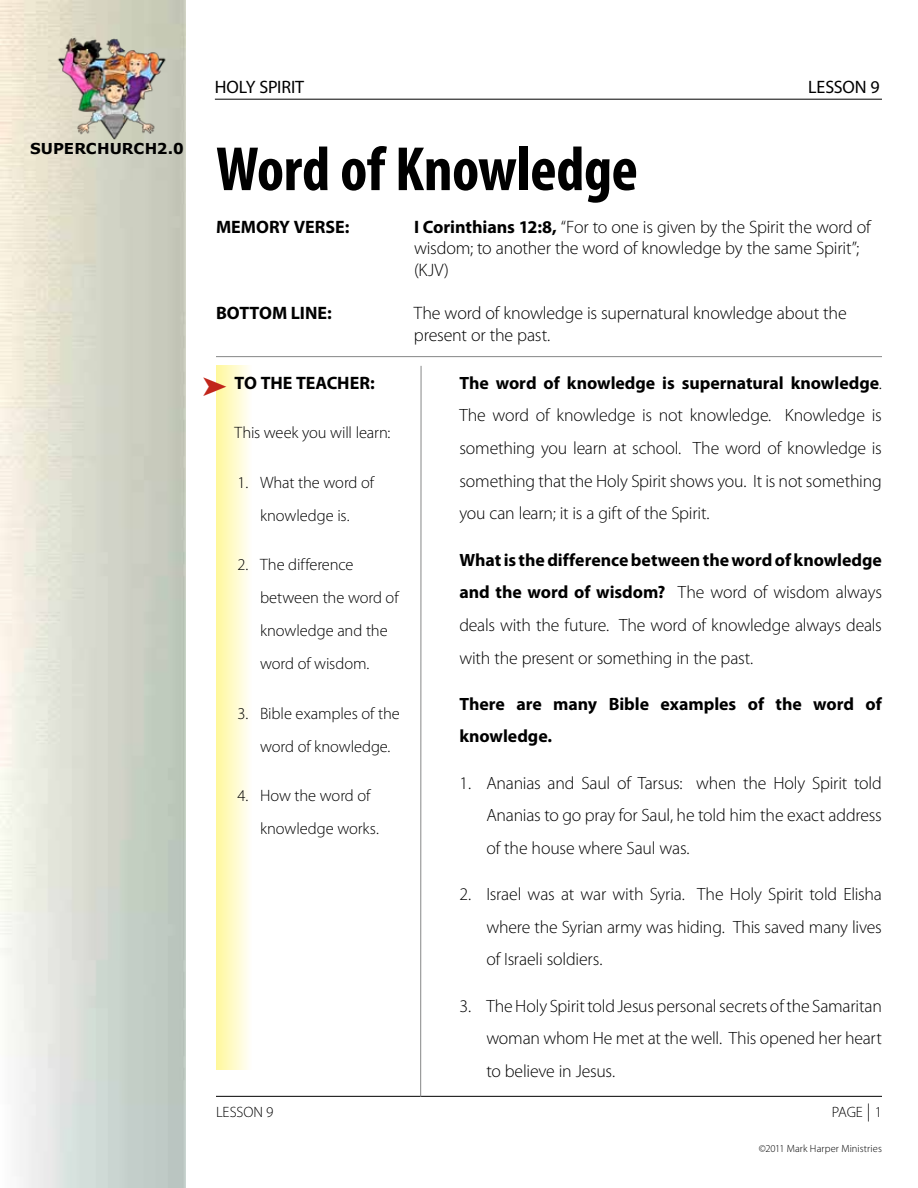
<style>
.page{position:relative;width:918px;height:1188px;background:#fff}
.page>*{position:absolute;margin:0;border:0;box-sizing:border-box;transform-origin:0 0}
.t1{font:700 condensed 63px "Myriad Pro";letter-spacing:-.01em;color:#000}
.t2{font:300 18px/21.6px "Myriad Pro";letter-spacing:-.01em;color:#000}
.t3{font:700 18px "Myriad Pro";letter-spacing:-.005em;color:#000}
.t4{font:18px "Myriad Pro";letter-spacing:-.005em;color:#000}
.t5{font:300 17.85px/32.7px "Myriad Pro";letter-spacing:-.01em;color:#000;text-align:justify}
.t6{font:700 17.85px/32.7px "Myriad Pro";letter-spacing:-.005em;color:#000}
.t7{font:300 16.5px/33px "Myriad Pro";letter-spacing:-.005em;color:#000}
.t8{font:700 15px "Verdana";letter-spacing:.005em;color:#000}
.t9{font:300 15px "Myriad Pro";letter-spacing:-.005em;color:#000}
.t10{font:300 10.5px "Myriad Pro";letter-spacing:.01em;color:#000}
.s1{font-weight:700}
.s2{color:#c1261b}
.s3{font-size:18px}
</style>
<div class="page">
<hr style="left:216px;top:1096px;width:666px;height:1px;background:#000">
<hr style="left:215px;top:99px;width:667px;height:1px;background:#000">
<img style="left:36px;top:36px;width:150px;height:104px">
<svg style="left:216px;top:366px;width:33px;height:704px"></svg>
<hr style="left:216px;top:356px;width:666px;height:1px;background:#868787">
<hr style="left:420px;top:366px;width:1px;height:731px;background:#868787">
<p class="t8" style="left:30px;top:139px;width:155px">SUPERCHURCH2.0</p>
<p class="t4" style="left:215px;top:76px;width:91px">HOLY SPIRIT</p>
<p class="t4" style="left:808px;top:76px;width:73px">LESSON 9</p>
<h1 class="t1" style="left:216px;top:130px;width:423px">Word of Knowledge</h1>
<p class="t3" style="left:216px;top:215px;width:135px">MEMORY VERSE:</p>
<p class="t2" style="left:414px;top:216px;width:459px"><span class="s1">I Corinthians 12:8,</span> “For to one is given by the Spirit the word of wisdom; to another the word of knowledge by the same Spirit”; (KJV)</p>
<p class="t3" style="left:216px;top:301px;width:24px">Bottom</p>
<p class="t3" style="left:291px;top:301px;width:42px">Line:</p>
<p class="t2" style="left:414px;top:302px;width:434px">The word of knowledge is supernatural knowledge about the present or the past.</p>
<p class="t3" style="left:203px;top:371px;width:174px"><span class="s2">➤</span> TO THE TEACHER:</p>
<p class="t7" style="left:235px;top:416px;width:157px">This week you will learn:</p>
<p class="t7" style="left:238px;top:466px;width:138px;text-align:center">1. What the word of knowledge is.</p>
<p class="t7" style="left:260px;top:548px;width:140px;text-indent:-23px">2. The difference between the word of knowledge and the word of wisdom.</p>
<p class="t7" style="left:260px;top:697px;width:141px;text-indent:-23px">3. Bible examples of the word of knowledge.</p>
<p class="t7" style="left:260px;top:779px;width:120px;text-indent:-23px">4. How the word of knowledge works.</p>
<p class="t5" style="left:459px;top:366px;width:424px"><span class="s1">The word of knowledge is supernatural knowledge</span>.<br>The word of knowledge is not knowledge. Knowledge is something you learn at school. The word of knowledge is something that the Holy Spirit shows you. It is not something you can learn; it is a gift of the Spirit.</p>
<p class="t5" style="left:459px;top:543px;width:424px"><span class="s1">What is the difference between the word of knowledge and the word of wisdom?</span> The word of wisdom always deals with the future. The word of knowledge always deals with the present or something in the past.</p>
<p class="t6" style="left:459px;top:687px;width:424px">There are many Bible examples of the word of knowledge.</p>
<p class="t5" style="left:486px;top:766px;width:397px;text-indent:-27px">1. Ananias and Saul of Tarsus: when the Holy Spirit told Ananias to go pray for Saul, he told him the exact address of the house where Saul was.</p>
<p class="t5" style="left:486px;top:878px;width:397px;text-indent:-27px">2. Israel was at war with Syria. The Holy Spirit told Elisha where the Syrian army was hiding. This saved many lives of Israeli soldiers.</p>
<p class="t5" style="left:486px;top:989px;width:397px;text-indent:-27px">3. The Holy Spirit told Jesus personal secrets of the Samaritan woman whom He met at the well. This opened her heart to believe in Jesus.</p>
<p class="t9" style="left:216px;top:1103px;width:59px">LESSON 9</p>
<p class="t9" style="left:832px;top:1103px;width:52px">PAGE <span class="s3">|</span> 1</p>
<p class="t10" style="left:759px;top:1142px;width:125px">©2011 Mark Harper Ministries</p>
</div>
